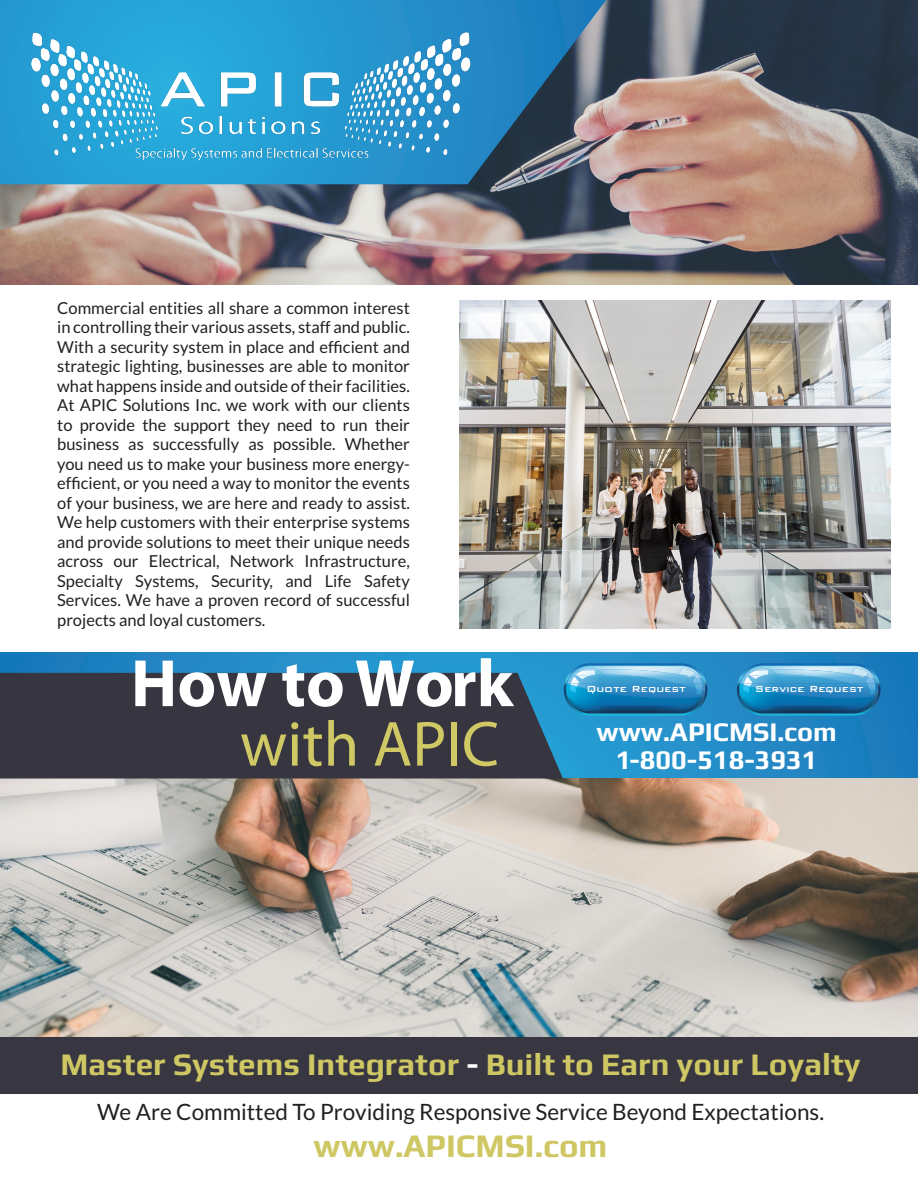
<style>
.page{position:relative;width:918px;height:1188px;background:#fff}
.page>*{position:absolute;margin:0;border:0;box-sizing:border-box;transform-origin:0 0}
.t1{font:700 67.5px "Myriad Pro";color:#fff}
.t2{font:64.35px "Myriad Pro";color:#cfc864}
.t3{font:700 33px "Play";color:#cec763}
.t4{font:700 31.5px "Play";color:#cec763}
.t5{font:700 27px "Play";color:#fff}
.t6{font:22.5px "Lato";color:#231f20}
.t7{font:16.5px/19.5px "Lato";color:#231f20;text-align:justify}
.t8{font:500 11.7px "Bank Gothic BT";color:#fff}
.s1{color:#fff}
</style>
<div class="page">
<img style="left:0;top:0;width:918px;height:285px">
<svg style="left:0;top:653px;width:918px;height:126px;background:#228ac5"></svg>
<svg style="left:0;top:0;width:606px;height:184px;background:#3286b3"></svg>
<img style="left:0;top:779px;width:918px;height:259px">
<img style="left:459px;top:300px;width:432px;height:328px">
<div style="left:0;top:673px;width:563px;height:106px;background:#373540"></div>
<img style="left:575px;top:713px;width:121px;height:3px">
<img style="left:604px;top:673px;width:75px;height:4px">
<img style="left:609px;top:677px;width:34px;height:6px">
<img style="left:569px;top:663px;width:133px;height:10px">
<img style="left:595px;top:675px;width:11px;height:2px">
<img style="left:595px;top:677px;width:14px;height:6px">
<img style="left:595px;top:683px;width:92px;height:14px">
<img style="left:595px;top:683px;width:15px;height:10px">
<img style="left:598px;top:697px;width:105px;height:16px">
<img style="left:590px;top:711px;width:8px;height:2px">
<img style="left:567px;top:710px;width:23px;height:3px">
<img style="left:568px;top:697px;width:40px;height:14px">
<img style="left:608px;top:693px;width:36px;height:4px">
<img style="left:595px;top:666px;width:89px;height:1px">
<img style="left:643px;top:677px;width:44px;height:6px">
<img style="left:595px;top:670px;width:9px;height:6px">
<img style="left:678px;top:683px;width:9px;height:6px">
<svg style="left:564px;top:666px;width:31px;height:44px"></svg>
<img style="left:679px;top:669px;width:16px;height:7px">
<svg style="left:687px;top:673px;width:20px;height:37px"></svg>
<img style="left:748px;top:713px;width:121px;height:3px">
<img style="left:783px;top:673px;width:69px;height:4px">
<img style="left:783px;top:677px;width:33px;height:6px">
<img style="left:742px;top:663px;width:133px;height:10px">
<img style="left:783px;top:683px;width:69px;height:14px">
<img style="left:783px;top:686px;width:69px;height:7px">
<img style="left:772px;top:697px;width:104px;height:16px">
<img style="left:763px;top:711px;width:9px;height:2px">
<img style="left:740px;top:711px;width:23px;height:2px">
<img style="left:740px;top:710px;width:42px;height:1px">
<img style="left:783px;top:693px;width:34px;height:4px">
<img style="left:783px;top:666px;width:74px;height:1px">
<img style="left:783px;top:670px;width:24px;height:6px">
<img style="left:816px;top:677px;width:36px;height:6px">
<img style="left:857px;top:666px;width:17px;height:7px">
<svg style="left:737px;top:666px;width:46px;height:44px;background:#3a9bca"></svg>
<img style="left:852px;top:669px;width:16px;height:4px">
<svg style="left:852px;top:673px;width:28px;height:37px"></svg>
<div style="left:0;top:1038px;width:918px;height:56px;background:#383641"></div>
<img style="left:27px;top:27px;width:446px;height:140px">
<p class="t7" style="left:57px;top:298px;width:354px">Commercial entities all share a common interest in controlling their various assets, staff and public.<br>With a security system in place and efficient and strategic lighting, businesses are able to monitor what happens inside and outside of their facilities.<br>At APIC Solutions Inc. we work with our clients to provide the support they need to run their business as successfully as possible. Whether you need us to make your business more energy&shy;efficient, or you need a way to monitor the events of your business, we are here and ready to assist.<br>We help customers with their enterprise systems and provide solutions to meet their unique needs across our Electrical, Network Infrastructure, Specialty Systems, Security, and Life Safety Services. We have a proven record of successful projects and loyal customers.</p>
<h1 class="t1" style="left:131px;top:639px;width:384px">How to Work</h1>
<h2 class="t2" style="left:240px;top:704px;width:261px">with APIC</h2>
<p class="t5" style="left:596px;top:716px;width:242px">www.APICMSI.com</p>
<p class="t8" style="left:586px;top:683px;width:101px">Quote Request</p>
<p class="t8" style="left:755px;top:683px;width:110px">Service Request</p>
<p class="t5" style="left:616px;top:744px;width:203px">1-800-518-3931</p>
<p class="t4" style="left:61px;top:1045px;width:802px">Master Systems Integrator <span class="s1">-</span> Built to Earn your Loyalty</p>
<p class="t6" style="left:97px;top:1099px;width:729px">We Are Committed To Providing Responsive Service Beyond Expectations.</p>
<p class="t3" style="left:314px;top:1126px;width:295px">www.APICMSI.com</p>
</div>
